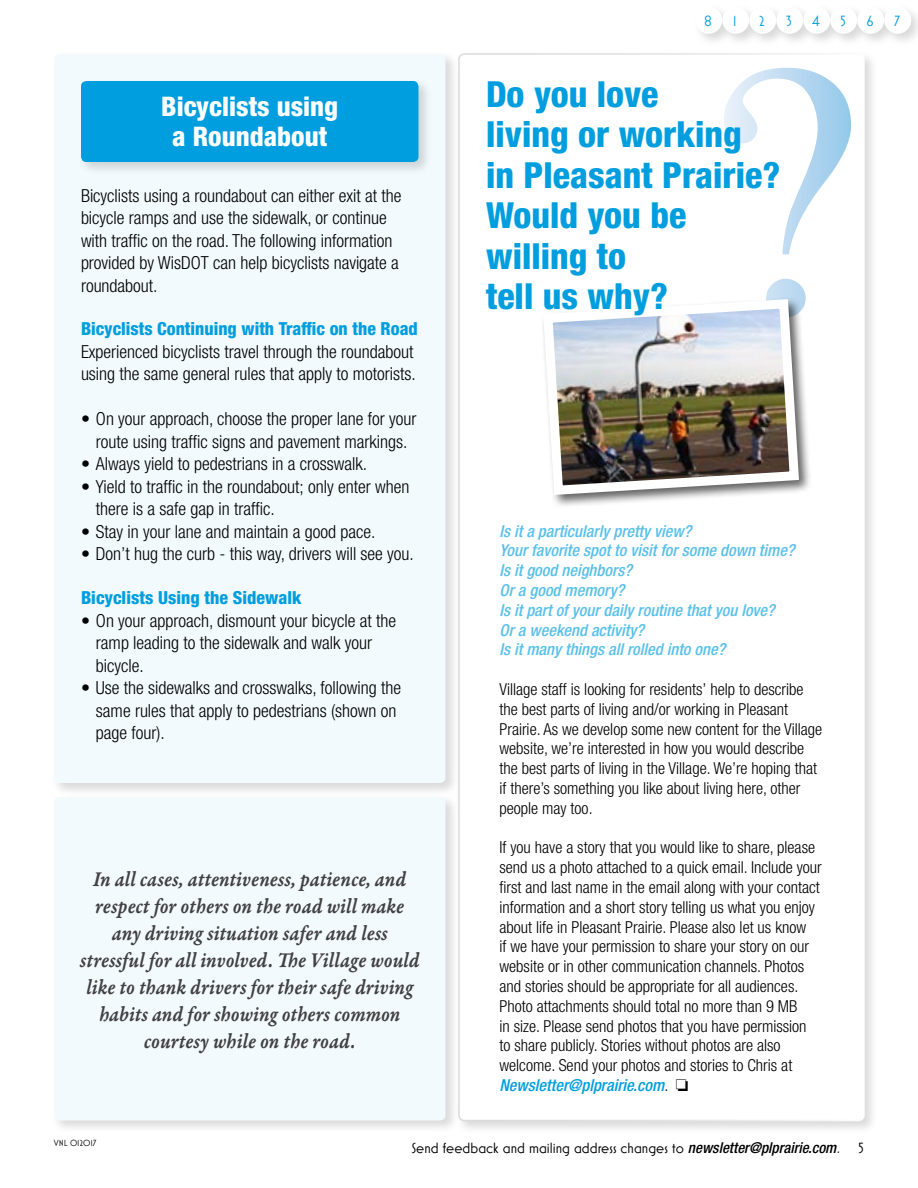
<style>
.page{position:relative;width:918px;height:1188px;background:#fff}
.page>*{position:absolute;margin:0;border:0;box-sizing:border-box;transform-origin:0 0}
.t1{font:364.95px "Times";color:#fff}
.t2{font:800 condensed 36px/40.5px "Helvetica Neue LT Std";color:#009ede}
.t3{font:800 condensed 27px/30px "Helvetica Neue LT Std";color:#fff;text-align:center}
.t4{font:22.5px/27px "Garamond Premr Pro Smbd It Capt";color:#414042;text-align:center;scale:.88 1}
.t5{font:300 condensed 18px/22.5px "Helvetica Neue LT Std";color:#000}
.t6{font:800 condensed 18px "Helvetica Neue LT Std";color:#009ede}
.t7{font:300 condensed 16.5px/19.8px "Helvetica Neue LT Std";color:#000}
.t8{font:italic 500 condensed 16.5px/19.8px "Helvetica Neue LT Std";color:#59c0ea}
.t9{font:15px "Mostra Nuova";color:#000}
.t10{font:15px "Mostra Nuova Alt A";color:#009ede}
.t11{font:9px "Mostra Nuova";color:#000}
.s1{font-weight:500;font-style:italic;color:#009ede}
.s2{font-family:"Helvetica Neue LT Std";font-weight:500;font-style:italic;font-stretch:condensed}
.s3{font-family:"Helvetica Neue LT Std";font-weight:300;font-style:italic;font-stretch:condensed}
</style>
<div class="page">
<div style="left:51px;top:794px;width:408px;height:339px;background:#000;opacity:.15"></div>
<div style="left:54px;top:797px;width:391px;height:323px;background:#f2fafd;border-radius:5px"></div>
<div style="left:456px;top:51px;width:423px;height:1084px;background:#000;opacity:.15"></div>
<div style="left:459px;top:54px;width:405px;height:1066px;background:#fff;border-radius:5px"></div>
<div style="left:51px;top:51px;width:408px;height:746px;background:#000;opacity:.15"></div>
<div style="left:54px;top:54px;width:391px;height:729px;background:#f2fafd;border-radius:5px"></div>
<div style="left:78px;top:78px;width:354px;height:98px;background:#000;opacity:.15"></div>
<div style="left:81px;top:81px;width:337px;height:81px;background:#009ede;border-radius:5px"></div>
<div style="left:541px;top:297px;width:271px;height:211px;background:#000;opacity:.62"></div>
<img style="left:541px;top:297px;width:263px;height:203px">
<div style="left:693px;top:4px;width:43px;height:44px;background:#000;opacity:.15"></div>
<div style="left:695px;top:7px;width:27px;height:27px;background:#fff;border-radius:50%"></div>
<div style="left:720px;top:4px;width:43px;height:44px;background:#000;opacity:.15"></div>
<div style="left:722px;top:7px;width:27px;height:27px;background:#fff;border-radius:50%"></div>
<div style="left:747px;top:4px;width:43px;height:44px;background:#000;opacity:.15"></div>
<div style="left:749px;top:7px;width:27px;height:27px;background:#fff;border-radius:50%"></div>
<div style="left:774px;top:4px;width:43px;height:44px;background:#000;opacity:.15"></div>
<div style="left:776px;top:7px;width:27px;height:27px;background:#fff;border-radius:50%"></div>
<div style="left:801px;top:4px;width:43px;height:44px;background:#000;opacity:.15"></div>
<div style="left:803px;top:7px;width:27px;height:27px;background:#fff;border-radius:50%"></div>
<div style="left:828px;top:4px;width:43px;height:44px;background:#000;opacity:.15"></div>
<div style="left:830px;top:7px;width:27px;height:27px;background:#fff;border-radius:50%"></div>
<div style="left:855px;top:4px;width:43px;height:44px;background:#000;opacity:.15"></div>
<div style="left:857px;top:7px;width:27px;height:27px;background:#fff;border-radius:50%"></div>
<div style="left:882px;top:4px;width:36px;height:44px;background:#000;opacity:.15"></div>
<div style="left:884px;top:7px;width:27px;height:27px;background:#fff;border-radius:50%"></div>
<h3 class="t3" style="left:161px;top:91px;width:179px">Bicyclists using a Roundabout</h3>
<p class="t5" style="left:81px;top:184px;width:322px">Bicyclists using a roundabout can either exit at the bicycle ramps and use the sidewalk, or continue with traffic on the road. The following information provided by WisDOT can help bicyclists navigate a roundabout.</p>
<p class="t6" style="left:81px;top:318px;width:338px">Bicyclists Continuing with Traffic on the Road</p>
<p class="t5" style="left:81px;top:340px;width:336px">Experienced bicyclists travel through the roundabout using the same general rules that apply to motorists.</p>
<p class="t5" style="left:81px;top:407px;width:337px;text-align:center">• On your approach, choose the proper lane for your route using traffic signs and pavement markings.</p>
<p class="t5" style="left:81px;top:452px;width:288px">• Always yield to pedestrians in a crosswalk.</p>
<p class="t5" style="left:96px;top:475px;width:315px;text-indent:-15px">• Yield to traffic in the roundabout; only enter when there is a safe gap in traffic.</p>
<p class="t5" style="left:81px;top:520px;width:296px">• Stay in your lane and maintain a good pace.</p>
<p class="t5" style="left:81px;top:542px;width:334px">• Don’t hug the curb - this way, drivers will see you.</p>
<p class="t6" style="left:81px;top:587px;width:222px">Bicyclists Using the Sidewalk</p>
<p class="t5" style="left:96px;top:609px;width:302px;text-indent:-15px">• On your approach, dismount your bicycle at the ramp leading to the sidewalk and walk your bicycle.</p>
<p class="t5" style="left:96px;top:676px;width:307px;text-indent:-15px">• Use the sidewalks and crosswalks, following the same rules that apply to pedestrians (shown on page four).</p>
<p class="t4" style="left:80px;top:867px;width:388px">In all cases, attentiveness, patience, and respect for others on the road will make any driving situation safer and less stressful for all involved. The Village would like to thank drivers for their safe driving habits and for showing others common courtesy while on the road.</p>
<p class="t10" style="left:704px;top:13px;width:9px">8</p>
<p class="t10" style="left:733px;top:13px;width:6px">1</p>
<p class="t10" style="left:759px;top:13px;width:7px">2</p>
<p class="t10" style="left:786px;top:13px;width:7px">3</p>
<p class="t10" style="left:812px;top:13px;width:9px">4</p>
<p class="t10" style="left:840px;top:13px;width:7px">5</p>
<p class="t10" style="left:866px;top:13px;width:9px">6</p>
<p class="t10" style="left:894px;top:13px;width:7px">7</p>
<h1 class="t1" style="left:700px;top:-150px;width:164px">?</h1>
<h2 class="t2" style="left:486px;top:73px;width:296px">Do you love<br>living or working<br>in Pleasant Prairie?<br>Would you be willing to<br>tell us why?</h2>
<p class="t8" style="left:500px;top:521px;width:297px">Is it a particularly pretty view?<br>Your favorite spot to visit for some down time?<br>Is it good neighbors?<br>Or a good memory?<br>Is it part of your daily routine that you love?<br>Or a weekend activity?<br>Is it many things all rolled into one?</p>
<p class="t7" style="left:500px;top:679px;width:324px">Village staff is looking for residents’ help to describe the best parts of living and/or working in Pleasant Prairie. As we develop some new content for the Village website, we’re interested in how you would describe the best parts of living in the Village. We’re hoping that if there’s something you like about living here, other people may too.</p>
<p class="t7" style="left:500px;top:838px;width:324px">If you have a story that you would like to share, please send us a photo attached to a quick email. Include your first and last name in the email along with your contact information and a short story telling us what you enjoy about life in Pleasant Prairie. Please also let us know<br>if we have your permission to share your story on our website or in other communication channels. Photos and stories should be appropriate for all audiences.<br>Photo attachments should total no more than 9 MB<br>in size. Please send photos that you have permission<br>to share publicly. Stories without photos are also welcome. Send your photos and stories to Chris at <span class="s1">Newsletter@plprairie.com</span>. □</p>
<p class="t11" style="left:54px;top:1138px;width:44px">VNL 012017</p>
<p class="t9" style="left:411px;top:1139px;width:454px">Send feedback and mailing address changes to <span class="s2">newsletter@plprairie.com</span><span class="s3">.</span> 5</p>
</div>
